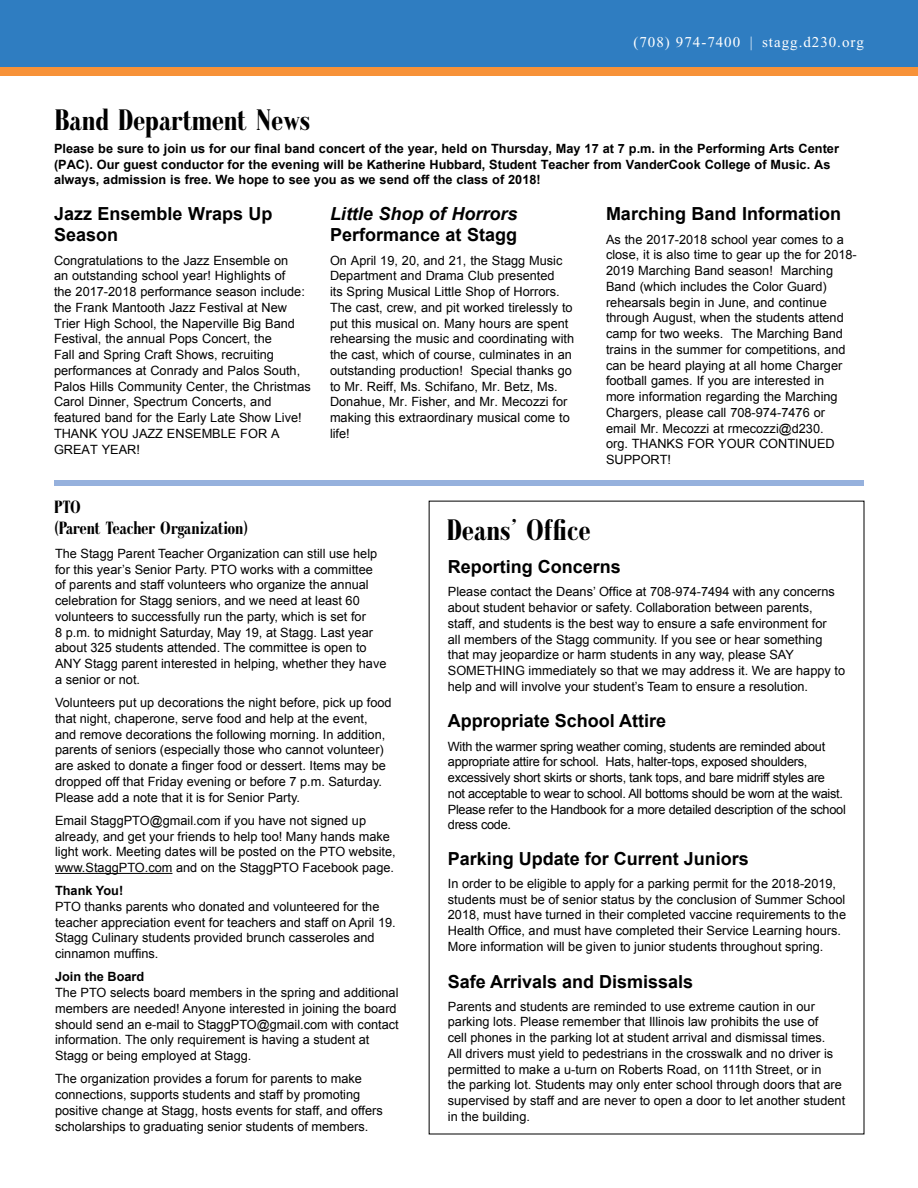
<style>
.page{position:relative;width:918px;height:1188px;background:#fff}
.page>*{position:absolute;margin:0;border:0;box-sizing:border-box;transform-origin:0 0}
.t1{font:700 30px "Galileo FLF";color:#000}
.t2{font:700 18px/21px "Arial";color:#000}
.t3{font:700 18px/21px "Galileo FLF";letter-spacing:-.02em;color:#000}
.t4{font:italic 700 18px "Arial";color:#000}
.t5{font:15px "Times New Roman";letter-spacing:.065em;color:#fff}
.t6{font:12.75px/15.8px "Arial";color:#000}
.t7{font:12.75px/15.8px "Arial";letter-spacing:-.02em;color:#000}
.t8{font:700 12.75px/15.8px "Arial";color:#000}
</style>
<div class="page">
<div style="left:0;top:0;width:918px;height:68px;background:#2f7dc1"></div>
<div style="left:0;top:68px;width:918px;height:8px;background:#f79239"></div>
<hr style="left:55px;top:873px;width:117px;height:1px;background:#000">
<div style="left:54px;top:480px;width:810px;height:6px;background:#96b1dd"></div>
<p class="t5" style="left:633px;top:34px;width:232px">(708) 974-7400 | stagg.d230.org</p>
<h1 class="t1" style="left:54px;top:105px;width:258px">Band Department News</h1>
<p class="t8" style="left:54px;top:141px;width:786px">Please be sure to join us for our final band concert of the year, held on Thursday, May 17 at 7 p.m. in the Performing Arts Center (PAC). Our guest conductor for the evening will be Katherine Hubbard, Student Teacher from VanderCook College of Music. As always, admission is free. We hope to see you as we send off the class of 2018!</p>
<h2 class="t2" style="left:54px;top:204px;width:220px">Jazz Ensemble Wraps Up<br>Season</h2>
<p class="t6" style="left:54px;top:252px;width:258px">Congratulations to the Jazz Ensemble on<br>an outstanding school year! Highlights of<br>the 2017-2018 performance season include: the Frank Mantooth Jazz Festival at New Trier High School, the Naperville Big Band Festival, the annual Pops Concert, the<br>Fall and Spring Craft Shows, recruiting performances at Conrady and Palos South, Palos Hills Community Center, the Christmas Carol Dinner, Spectrum Concerts, and featured band for the Early Late Show Live!<br>THANK YOU JAZZ ENSEMBLE FOR A GREAT YEAR!</p>
<h2 class="t4" style="left:330px;top:202px;width:189px">Little Shop of Horrors</h2>
<h2 class="t2" style="left:330px;top:225px;width:189px">Performance at Stagg</h2>
<p class="t6" style="left:330px;top:252px;width:246px">On April 19, 20, and 21, the Stagg Music Department and Drama Club presented<br>its Spring Musical Little Shop of Horrors.<br>The cast, crew, and pit worked tirelessly to put this musical on. Many hours are spent rehearsing the music and coordinating with the cast, which of course, culminates in an outstanding production! Special thanks go to Mr. Reiff, Ms. Schifano, Mr. Betz, Ms.<br>Donahue, Mr. Fisher, and Mr. Mecozzi for making this extraordinary musical come to life!</p>
<h2 class="t2" style="left:606px;top:204px;width:237px">Marching Band Information</h2>
<p class="t6" style="left:606px;top:231px;width:252px">As the 2017-2018 school year comes to a close, it is also time to gear up the for 2018- 2019 Marching Band season! Marching Band (which includes the Color Guard) rehearsals begin in June, and continue through August, when the students attend camp for two weeks. The Marching Band trains in the summer for competitions, and can be heard playing at all home Charger football games. If you are interested in<br>more information regarding the Marching Chargers, please call 708-974-7476 or email Mr. Mecozzi at rmecozzi@d230.<br>org. THANKS FOR YOUR CONTINUED SUPPORT!</p>
<h2 class="t3" style="left:54px;top:497px;width:195px">PTO<br>(Parent Teacher Organization)</h2>
<p class="t6" style="left:55px;top:546px;width:333px">The Stagg Parent Teacher Organization can still use help for this year’s Senior Party. PTO works with a committee of parents and staff volunteers who organize the annual celebration for Stagg seniors, and we need at least 60 volunteers to successfully run the party, which is set for<br>8 p.m. to midnight Saturday, May 19, at Stagg. Last year about 325 students attended. The committee is open to ANY Stagg parent interested in helping, whether they have a senior or not.</p>
<p class="t6" style="left:55px;top:695px;width:338px">Volunteers put up decorations the night before, pick up food that night, chaperone, serve food and help at the event, and remove decorations the following morning. In addition, parents of seniors (especially those who cannot volunteer) are asked to donate a finger food or dessert. Items may be dropped off that Friday evening or before 7 p.m. Saturday.<br>Please add a note that it is for Senior Party.</p>
<p class="t6" style="left:55px;top:813px;width:342px">Email StaggPTO@gmail.com if you have not signed up already, and get your friends to help too! Many hands make light work. Meeting dates will be posted on the PTO website, www.StaggPTO.com and on the StaggPTO Facebook page.</p>
<p class="t8" style="left:55px;top:883px;width:70px">Thank You!</p>
<p class="t6" style="left:55px;top:899px;width:342px">PTO thanks parents who donated and volunteered for the teacher appreciation event for teachers and staff on April 19.<br>Stagg Culinary students provided brunch casseroles and cinnamon muffins.</p>
<p class="t8" style="left:55px;top:969px;width:91px">Join the Board</p>
<p class="t6" style="left:55px;top:985px;width:345px">The PTO selects board members in the spring and additional members are needed! Anyone interested in joining the board should send an e-mail to StaggPTO@gmail.com with contact information. The only requirement is having a student at Stagg or being employed at Stagg.</p>
<p class="t6" style="left:55px;top:1071px;width:329px">The organization provides a forum for parents to make connections, supports students and staff by promoting positive change at Stagg, hosts events for staff, and offers scholarships to graduating senior students of members.</p>
<h1 class="t1" style="left:447px;top:515px;width:145px">Deans’ Office</h1>
<h2 class="t2" style="left:448px;top:557px;width:175px">Reporting Concerns</h2>
<p class="t6" style="left:448px;top:584px;width:399px">Please contact the Deans’ Office at 708-974-7494 with any concerns about student behavior or safety. Collaboration between parents,<br>staff, and students is the best way to ensure a safe environment for<br>all members of the Stagg community. If you see or hear something that may jeopardize or harm students in any way, please SAY SOMETHING immediately so that we may address it. We are happy to help and will involve your student’s Team to ensure a resolution.</p>
<h2 class="t2" style="left:448px;top:711px;width:220px">Appropriate School Attire</h2>
<p class="t7" style="left:448px;top:738px;width:400px">With the warmer spring weather coming, students are reminded about appropriate attire for school. Hats, halter-tops, exposed shoulders, excessively short skirts or shorts, tank tops, and bare midriff styles are<br>not acceptable to wear to school. All bottoms should be worn at the waist.<br>Please refer to the Handbook for a more detailed description of the school dress code.</p>
<h2 class="t2" style="left:448px;top:848px;width:303px">Parking Update for Current Juniors</h2>
<p class="t6" style="left:448px;top:876px;width:400px">In order to be eligible to apply for a parking permit for the 2018-2019, students must be of senior status by the conclusion of Summer School 2018, must have turned in their completed vaccine requirements to the Health Office, and must have completed their Service Learning hours.<br>More information will be given to junior students throughout spring.</p>
<h2 class="t2" style="left:448px;top:971px;width:247px">Safe Arrivals and Dismissals</h2>
<p class="t6" style="left:448px;top:999px;width:399px">Parents and students are reminded to use extreme caution in our parking lots. Please remember that Illinois law prohibits the use of<br>cell phones in the parking lot at student arrival and dismissal times.<br>All drivers must yield to pedestrians in the crosswalk and no driver is permitted to make a u-turn on Roberts Road, on 111th Street, or in<br>the parking lot. Students may only enter school through doors that are supervised by staff and are never to open a door to let another student in the building.</p>
</div>
